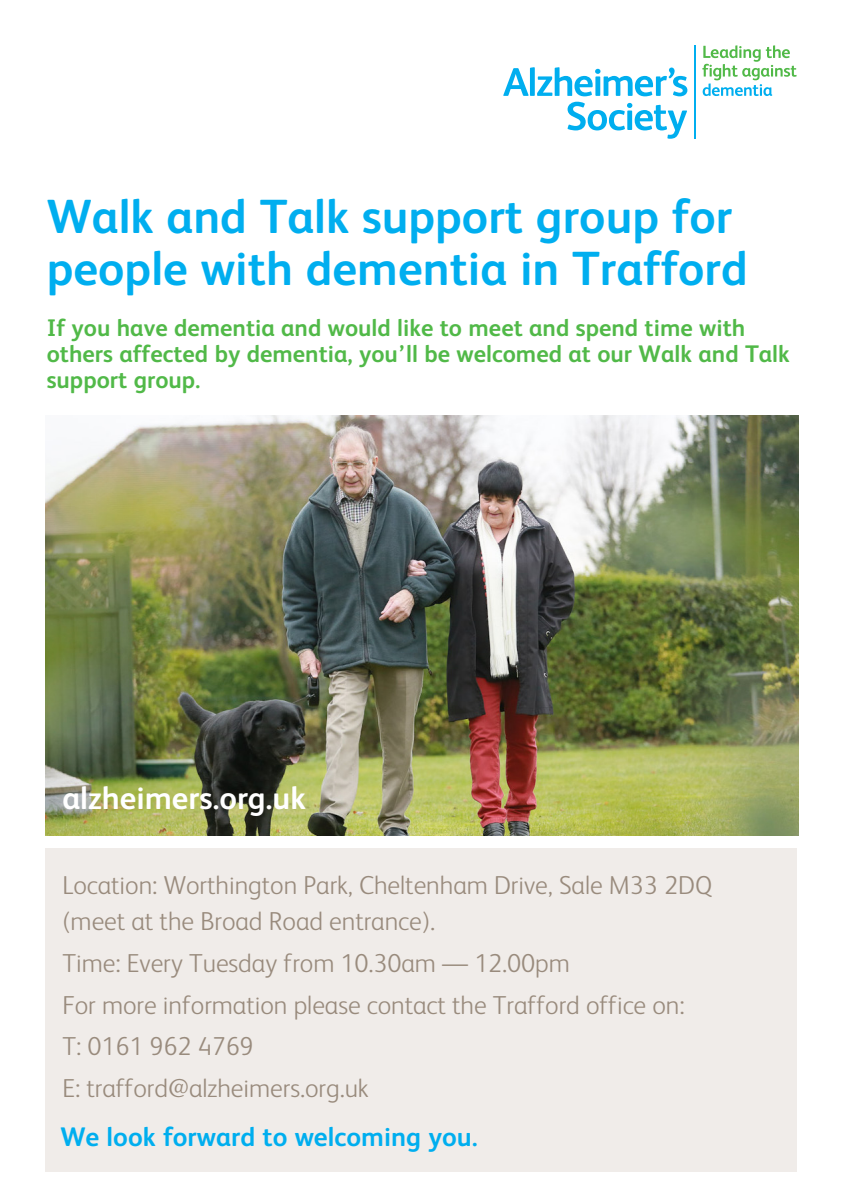
<style>
.page{position:relative;width:842px;height:1191px;background:#fff}
.page>*{position:absolute;margin:0;border:0;box-sizing:border-box;transform-origin:0 0}
.t1{font:700 48px/52px "FS Albert";color:#00aeef}
.t2{font:700 32px "FS Albert";color:#fff}
.t3{font:700 26.8px "FS Albert";color:#00aeef}
.t4{font:300 26px/36px "FS Albert";letter-spacing:-.005em;color:#998b7d}
.t5{font:700 24px/26px "FS Albert";color:#51b948}
</style>
<div class="page">
<div style="left:45px;top:849px;width:752px;height:323px;background:#f0ece9"></div>
<svg style="left:702px;top:45px;width:95px;height:51px"></svg>
<svg style="left:503px;top:67px;width:184px;height:29px"></svg>
<svg style="left:567px;top:102px;width:120px;height:37px"></svg>
<hr style="left:694px;top:46px;width:2px;height:93px;background:#00aeef">
<img style="left:45px;top:416px;width:753px;height:419px">
<p class="t1" style="left:47px;top:188px;width:703px">Walk and Talk support group for people with dementia in Trafford</p>
<p class="t5" style="left:47px;top:314px;width:700px">If you have dementia and would like to meet and spend time with</p>
<p class="t5" style="left:47px;top:340px;width:744px">others affected by dementia, you’ll be welcomed at our Walk and Talk support group.</p>
<p class="t2" style="left:62px;top:776px;width:245px">alzheimers.org.uk</p>
<p class="t4" style="left:62px;top:866px;width:651px">Location: Worthington Park, Cheltenham Drive, Sale M33 2DQ (meet at the Broad Road entrance).</p>
<p class="t4" style="left:62px;top:943px;width:509px">Time: Every Tuesday from 10.30am — 12.00pm</p>
<p class="t4" style="left:62px;top:985px;width:624px">For more information please contact the Trafford office on:</p>
<p class="t4" style="left:62px;top:1027px;width:193px">T: 0161 962 4769</p>
<p class="t4" style="left:62px;top:1068px;width:308px">E: trafford@alzheimers.org.uk</p>
<p class="t3" style="left:60px;top:1118px;width:419px">We look forward to welcoming you.</p>
</div>
